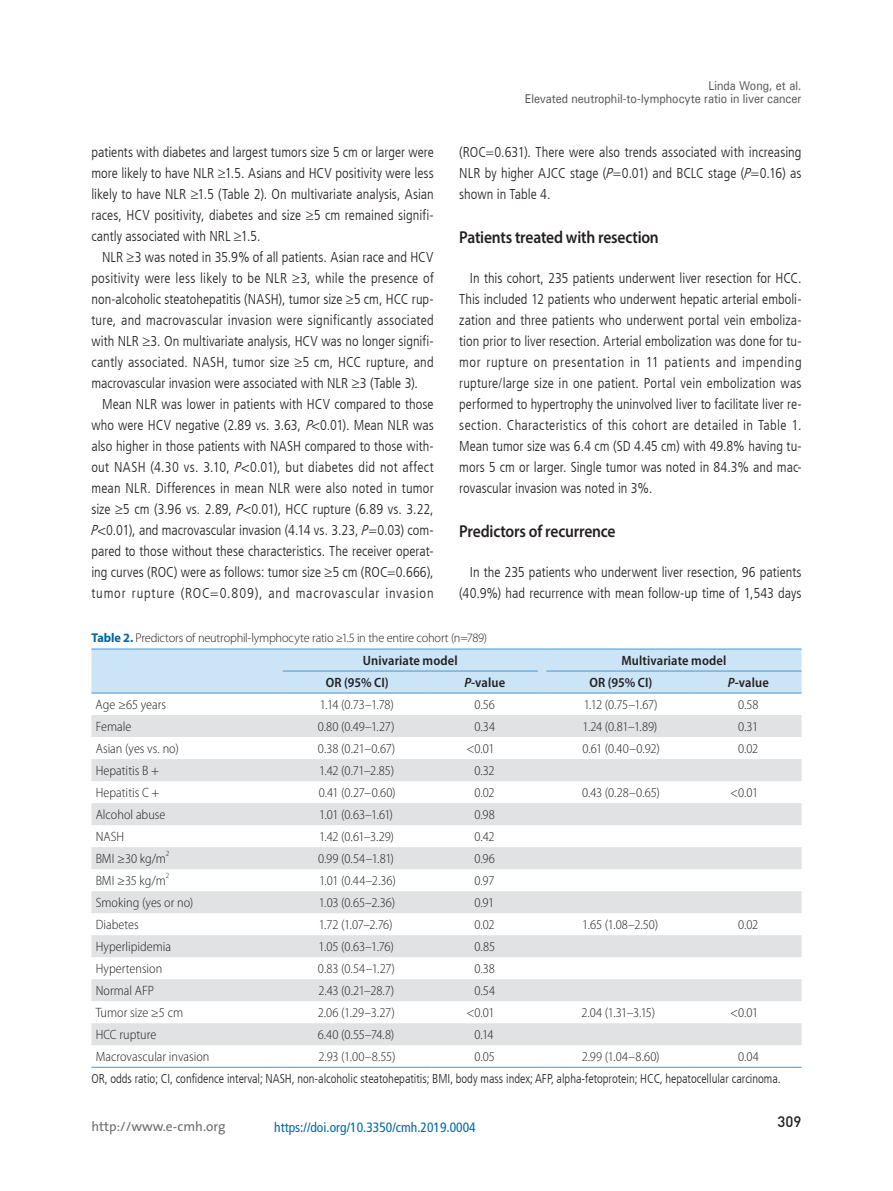
<style>
.page{position:relative;width:893px;height:1191px;background:#fff}
.page>*{position:absolute;margin:0;border:0;box-sizing:border-box;transform-origin:0 0}
.t1{font:600 17.25px "Myriad Pro";letter-spacing:-.015em;color:#231f20;scale:.9 1}
.t2{font:15px "Dinmed";color:#231f20}
.t3{font:300 condensed 14.25px/21px "Frutiger LT";color:#231f20;text-align:justify}
.t4{font:300 semi-condensed 13.5px "Myriad Pro";color:#231f20}
.t5{font:600 semi-condensed 13.5px "Myriad Pro";letter-spacing:.005em;color:#231f20}
.t6{font:condensed 13.5px "Frutiger LT";color:#0168a1}
.t7{font:13.5px "The Sans";color:#6c6d70}
.t8{font:300 condensed 12.75px "Frutiger LT";color:#231f20}
.t9{font:300 12.75px "Myriad Pro";letter-spacing:-.015em;color:#231f20}
.t10{font:500 12.75px/13.5px "Univers";letter-spacing:-.005em;color:#57585a;text-align:right;scale:.88 1}
.t11{font:300 semi-condensed 7.8px "Myriad Pro";color:#231f20}
.s1{font-style:italic}
.s2{font-weight:700;color:#0168a1}
</style>
<div class="page">
<svg style="left:91px;top:715px;width:710px;height:330px;fill:#e1e2e4"></svg>
<svg style="left:91px;top:648px;width:710px;height:45px;background:#c5e1f5"></svg>
<hr style="left:546px;top:692px;width:149px;height:1px;background:#4895d0">
<hr style="left:695px;top:692px;width:106px;height:1px;background:#4895d0">
<hr style="left:91px;top:1067px;width:192px;height:1px;background:#4895d0">
<hr style="left:283px;top:1067px;width:149px;height:1px;background:#4895d0">
<hr style="left:432px;top:1067px;width:106px;height:1px;background:#4895d0">
<hr style="left:546px;top:1067px;width:149px;height:1px;background:#4895d0">
<hr style="left:695px;top:1067px;width:106px;height:1px;background:#4895d0">
<p class="t10" style="left:525px;top:78px;width:316px">Linda Wong, et al.<br>Elevated neutrophil-to-lymphocyte ratio in liver cancer</p>
<p class="t3" style="left:459px;top:141px;width:344px">(ROC=0.631). There were also trends associated with increasing NLR by higher AJCC stage (<span class="s1">P</span>=0.01) and BCLC stage (<span class="s1">P</span>=0.16) as shown in Table 4.</p>
<p class="t1" style="left:459px;top:226px;width:223px">Patients treated with resection</p>
<p class="t3" style="left:459px;top:267px;width:344px;text-indent:11px">In this cohort, 235 patients underwent liver resection for HCC.<br>This included 12 patients who underwent hepatic arterial emboli&shy;zation and three patients who underwent portal vein emboliza&shy;tion prior to liver resection. Arterial embolization was done for tu&shy;mor rupture on presentation in 11 patients and impending rupture/large size in one patient. Portal vein embolization was performed to hypertrophy the uninvolved liver to facilitate liver re&shy;section. Characteristics of this cohort are detailed in Table 1.<br>Mean tumor size was 6.4 cm (SD 4.45 cm) with 49.8% having tu&shy;mors 5 cm or larger. Single tumor was noted in 84.3% and mac&shy;rovascular invasion was noted in 3%.</p>
<p class="t1" style="left:459px;top:520px;width:175px">Predictors of recurrence</p>
<p class="t3" style="left:459px;top:561px;width:344px;text-align:right">In the 235 patients who underwent liver resection, 96 patients (40.9%) had recurrence with mean follow-up time of 1,543 days</p>
<p class="t9" style="left:91px;top:631px;width:397px"><span class="s2">Table 2.</span> Predictors of neutrophil-lymphocyte ratio ≥1.5 in the entire cohort (n=789)</p>
<p class="t5" style="left:363px;top:651px;width:96px">Univariate model</p>
<p class="t5" style="left:621px;top:651px;width:106px">Multivariate model</p>
<p class="t5" style="left:326px;top:673px;width:64px">OR (95% CI)</p>
<p class="t5" style="left:464px;top:673px;width:42px"><span class="s1">P</span>-value</p>
<p class="t5" style="left:589px;top:673px;width:64px">OR (95% CI)</p>
<p class="t5" style="left:728px;top:673px;width:42px"><span class="s1">P</span>-value</p>
<p class="t4" style="left:96px;top:696px;width:72px">Age ≥65 years</p>
<p class="t4" style="left:320px;top:696px;width:75px">1.14 (0.73–1.78)</p>
<p class="t4" style="left:474px;top:696px;width:22px">0.56</p>
<p class="t4" style="left:584px;top:696px;width:75px">1.12 (0.75–1.67)</p>
<p class="t4" style="left:738px;top:696px;width:22px">0.58</p>
<p class="t4" style="left:96px;top:718px;width:37px">Female</p>
<p class="t4" style="left:318px;top:718px;width:78px">0.80 (0.49–1.27)</p>
<p class="t4" style="left:474px;top:718px;width:22px">0.34</p>
<p class="t4" style="left:583px;top:718px;width:76px">1.24 (0.81–1.89)</p>
<p class="t4" style="left:738px;top:718px;width:21px">0.31</p>
<p class="t4" style="left:96px;top:740px;width:85px">Asian (yes vs. no)</p>
<p class="t4" style="left:318px;top:740px;width:79px">0.38 (0.21–0.67)</p>
<p class="t4" style="left:467px;top:740px;width:29px">&lt;0.01</p>
<p class="t4" style="left:582px;top:740px;width:79px">0.61 (0.40–0.92)</p>
<p class="t4" style="left:738px;top:740px;width:22px">0.02</p>
<p class="t4" style="left:96px;top:762px;width:65px">Hepatitis B +</p>
<p class="t4" style="left:319px;top:762px;width:77px">1.42 (0.71–2.85)</p>
<p class="t4" style="left:474px;top:762px;width:22px">0.32</p>
<p class="t4" style="left:96px;top:784px;width:65px">Hepatitis C +</p>
<p class="t4" style="left:319px;top:784px;width:78px">0.41 (0.27–0.60)</p>
<p class="t4" style="left:474px;top:784px;width:22px">0.02</p>
<p class="t4" style="left:582px;top:784px;width:80px">0.43 (0.28–0.65)</p>
<p class="t4" style="left:730px;top:784px;width:29px">&lt;0.01</p>
<p class="t4" style="left:96px;top:806px;width:71px">Alcohol abuse</p>
<p class="t4" style="left:319px;top:806px;width:76px">1.01 (0.63–1.61)</p>
<p class="t4" style="left:474px;top:806px;width:22px">0.98</p>
<p class="t4" style="left:96px;top:828px;width:30px">NASH</p>
<p class="t4" style="left:319px;top:828px;width:77px">1.42 (0.61–3.29)</p>
<p class="t4" style="left:474px;top:828px;width:22px">0.42</p>
<p class="t4" style="left:96px;top:850px;width:72px">BMI ≥30 kg/m</p>
<p class="t11" style="left:166px;top:849px;width:5px">2</p>
<p class="t4" style="left:318px;top:850px;width:77px">0.99 (0.54–1.81)</p>
<p class="t4" style="left:474px;top:850px;width:22px">0.96</p>
<p class="t4" style="left:96px;top:872px;width:72px">BMI ≥35 kg/m</p>
<p class="t11" style="left:166px;top:871px;width:5px">2</p>
<p class="t4" style="left:319px;top:872px;width:78px">1.01 (0.44–2.36)</p>
<p class="t4" style="left:474px;top:872px;width:22px">0.97</p>
<p class="t4" style="left:96px;top:894px;width:99px">Smoking (yes or no)</p>
<p class="t4" style="left:319px;top:894px;width:78px">1.03 (0.65–2.36)</p>
<p class="t4" style="left:474px;top:894px;width:21px">0.91</p>
<p class="t4" style="left:96px;top:916px;width:45px">Diabetes</p>
<p class="t4" style="left:319px;top:916px;width:75px">1.72 (1.07–2.76)</p>
<p class="t4" style="left:474px;top:916px;width:22px">0.02</p>
<p class="t4" style="left:582px;top:916px;width:78px">1.65 (1.08–2.50)</p>
<p class="t4" style="left:738px;top:916px;width:22px">0.02</p>
<p class="t4" style="left:96px;top:938px;width:77px">Hyperlipidemia</p>
<p class="t4" style="left:319px;top:938px;width:77px">1.05 (0.63–1.76)</p>
<p class="t4" style="left:474px;top:938px;width:22px">0.85</p>
<p class="t4" style="left:96px;top:960px;width:68px">Hypertension</p>
<p class="t4" style="left:318px;top:960px;width:79px">0.83 (0.54–1.27)</p>
<p class="t4" style="left:474px;top:960px;width:22px">0.38</p>
<p class="t4" style="left:96px;top:982px;width:60px">Normal AFP</p>
<p class="t4" style="left:318px;top:982px;width:77px">2.43 (0.21–28.7)</p>
<p class="t4" style="left:474px;top:982px;width:22px">0.54</p>
<p class="t4" style="left:96px;top:1004px;width:89px">Tumor size ≥5 cm</p>
<p class="t4" style="left:318px;top:1004px;width:79px">2.06 (1.29–3.27)</p>
<p class="t4" style="left:467px;top:1004px;width:29px">&lt;0.01</p>
<p class="t4" style="left:581px;top:1004px;width:76px">2.04 (1.31–3.15)</p>
<p class="t4" style="left:730px;top:1004px;width:29px">&lt;0.01</p>
<p class="t4" style="left:96px;top:1026px;width:62px">HCC rupture</p>
<p class="t4" style="left:318px;top:1026px;width:78px">6.40 (0.55–74.8)</p>
<p class="t4" style="left:474px;top:1026px;width:21px">0.14</p>
<p class="t4" style="left:96px;top:1048px;width:115px">Macrovascular invasion</p>
<p class="t4" style="left:319px;top:1048px;width:79px">2.93 (1.00–8.55)</p>
<p class="t4" style="left:474px;top:1048px;width:22px">0.05</p>
<p class="t4" style="left:582px;top:1048px;width:79px">2.99 (1.04–8.60)</p>
<p class="t4" style="left:738px;top:1048px;width:22px">0.04</p>
<p class="t8" style="left:91px;top:1071px;width:691px">OR, odds ratio; CI, confidence interval; NASH, non-alcoholic steatohepatitis; BMI, body mass index; AFP, alpha-fetoprotein; HCC, hepatocellular carcinoma.</p>
<p class="t3" style="left:91px;top:141px;width:344px">patients with diabetes and largest tumors size 5 cm or larger were more likely to have NLR ≥1.5. Asians and HCV positivity were less likely to have NLR ≥1.5 (Table 2). On multivariate analysis, Asian races, HCV positivity, diabetes and size ≥5 cm remained signifi&shy;cantly associated with NRL ≥1.5.</p>
<p class="t3" style="left:91px;top:246px;width:344px;text-indent:11px">NLR ≥3 was noted in 35.9% of all patients. Asian race and HCV positivity were less likely to be NLR ≥3, while the presence of non-alcoholic steatohepatitis (NASH), tumor size ≥5 cm, HCC rup&shy;ture, and macrovascular invasion were significantly associated with NLR ≥3. On multivariate analysis, HCV was no longer signifi&shy;cantly associated. NASH, tumor size ≥5 cm, HCC rupture, and macrovascular invasion were associated with NLR ≥3 (Table 3).</p>
<p class="t3" style="left:90px;top:393px;width:345px;text-indent:12px">Mean NLR was lower in patients with HCV compared to those who were HCV negative (2.89 vs. 3.63, <span class="s1">P</span>&lt;0.01). Mean NLR was also higher in those patients with NASH compared to those with&shy;out NASH (4.30 vs. 3.10, <span class="s1">P</span>&lt;0.01), but diabetes did not affect mean NLR. Differences in mean NLR were also noted in tumor size ≥5 cm (3.96 vs. 2.89, <span class="s1">P</span>&lt;0.01), HCC rupture (6.89 vs. 3.22, <span class="s1">P</span>&lt;0.01), and macrovascular invasion (4.14 vs. 3.23, <span class="s1">P</span>=0.03) com&shy;pared to those without these characteristics. The receiver operat&shy;ing curves (ROC) were as follows: tumor size ≥5 cm (ROC=0.666), tumor rupture (ROC=0.809), and macrovascular invasion</p>
<p class="t7" style="left:91px;top:1115px;width:136px">http://www.e-cmh.org</p>
<p class="t6" style="left:274px;top:1119px;width:203px">https://doi.org/10.3350/cmh.2019.0004</p>
<p class="t2" style="left:778px;top:1112px;width:25px">309</p>
</div>
